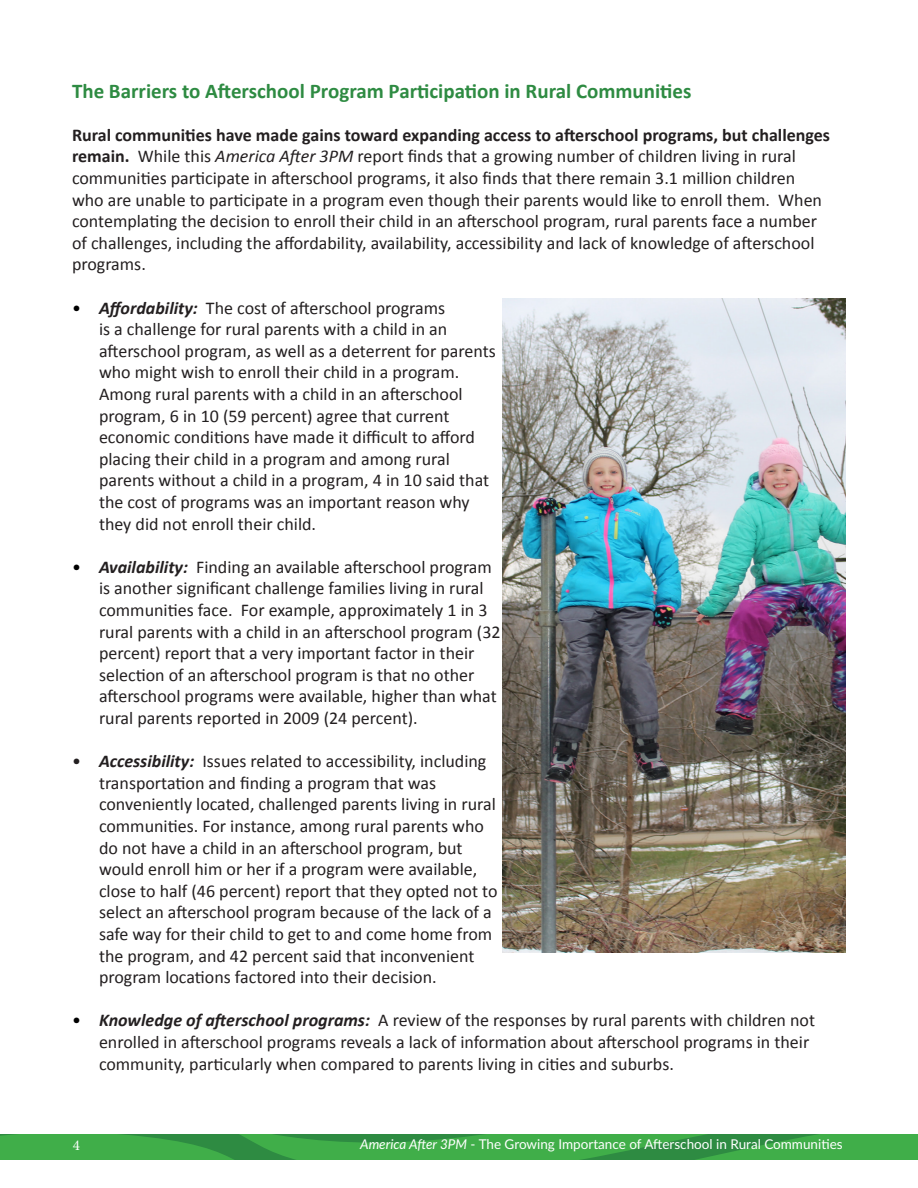
<style>
.page{position:relative;width:918px;height:1188px;background:#fff}
.page>*{position:absolute;margin:0;border:0;box-sizing:border-box;transform-origin:0 0}
.t1{font:700 21px "Calibri";color:#2e8b42}
.t2{font:18px/21.6px "Calibri";color:#231f20}
.t3{font:15px "Minion Pro";color:#fff}
.t4{font:13.5px "Lato";color:#fff}
.s1{font-weight:700}
.s2{font-style:italic}
.s3{color:#000}
.s4{font-weight:700;font-style:italic}
</style>
<div class="page">
<svg style="left:0;top:1134px;width:918px;height:25px;background:#3ba547"></svg>
<img style="left:502px;top:299px;width:344px;height:653px">
<p class="t1" style="left:72px;top:77px;width:621px">The Barriers to Afterschool Program Participation in Rural Communities</p>
<p class="t2" style="left:72px;top:124px;width:760px"><span class="s1">Rural communities have made gains toward expanding access to afterschool programs, but challenges remain.</span> While this <span class="s2">America After 3PM</span> report finds that a growing number of children living in rural communities participate in afterschool programs, it also finds that there remain 3.1 million children who are unable to participate in a program even though their parents would like to enroll them. When contemplating the decision to enroll their child in an afterschool program, rural parents face a number of challenges, including the affordability, availability, accessibility and lack of knowledge of afterschool programs.</p>
<p class="t2" style="left:99px;top:297px;width:398px;text-indent:-27px"><span class="s3">•</span> <span class="s4">Affordability:</span> The cost of afterschool programs<br>is a challenge for rural parents with a child in an afterschool program, as well as a deterrent for parents who might wish to enroll their child in a program.<br>Among rural parents with a child in an afterschool program, 6 in 10 (59 percent) agree that current economic conditions have made it difficult to afford placing their child in a program and among rural parents without a child in a program, 4 in 10 said that the cost of programs was an important reason why they did not enroll their child.</p>
<p class="t2" style="left:99px;top:556px;width:403px;text-indent:-27px"><span class="s3">•</span> <span class="s4">Availability:</span> Finding an available afterschool program is another significant challenge families living in rural communities face. For example, approximately 1 in 3 rural parents with a child in an afterschool program (32 percent) report that a very important factor in their selection of an afterschool program is that no other afterschool programs were available, higher than what rural parents reported in 2009 (24 percent).</p>
<p class="t2" style="left:99px;top:750px;width:400px;text-indent:-27px">• <span class="s4">Accessibility:</span> Issues related to accessibility, including transportation and finding a program that was conveniently located, challenged parents living in rural communities. For instance, among rural parents who do not have a child in an afterschool program, but would enroll him or her if a program were available, close to half (46 percent) report that they opted not to select an afterschool program because of the lack of a safe way for their child to get to and come home from the program, and 42 percent said that inconvenient program locations factored into their decision.</p>
<p class="t2" style="left:99px;top:1010px;width:718px;text-indent:-27px"><span class="s3">•</span> <span class="s4">Knowledge of afterschool programs:</span> A review of the responses by rural parents with children not enrolled in afterschool programs reveals a lack of information about afterschool programs in their community, particularly when compared to parents living in cities and suburbs.</p>
<p class="t3" style="left:73px;top:1136px;width:9px">4</p>
<p class="t4" style="left:360px;top:1135px;width:484px"><span class="s2">America After 3PM</span> - The Growing Importance of Afterschool in Rural Communities</p>
</div>
